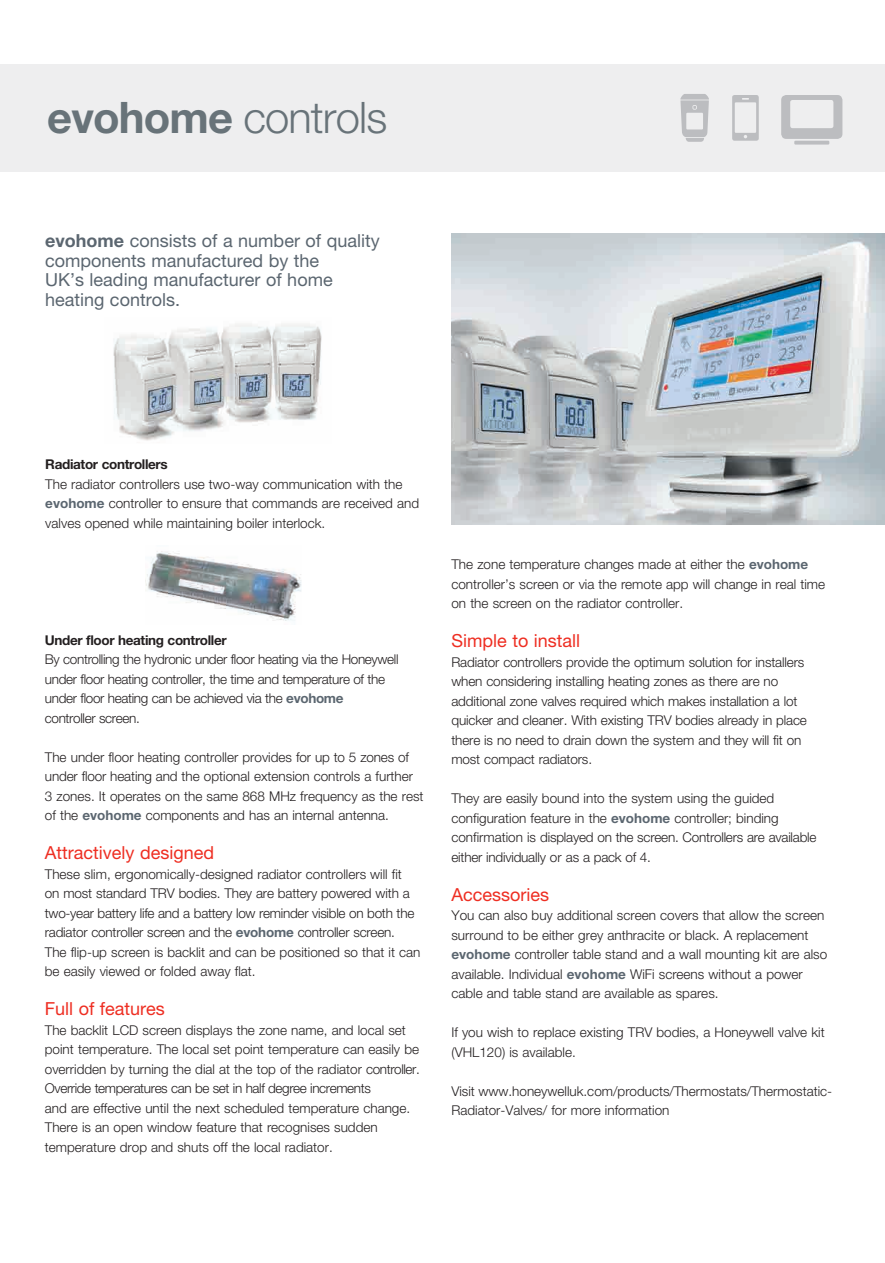
<style>
.page{position:relative;width:885px;height:1263px;background:#fff}
.page>*{position:absolute;margin:0;border:0;box-sizing:border-box;transform-origin:0 0}
.t1{font:300 43.5px "Helvetica Neue LT";letter-spacing:-.02em;color:#687379}
.t2{font:18px/19.5px "Helvetica Neue LT";color:#5b6670}
.t3{font:18px "Helvetica Neue LT";color:#ee2e22}
.t4{font:300 13.5px/19.5px "Helvetica Neue LT";color:#231f20}
.t5{font:300 13.5px/19.5px "Helvetica Neue LT";letter-spacing:-.025em;color:#231f20}
.t6{font:700 13.5px "Helvetica Neue LT";letter-spacing:-.025em;color:#231f20}
.s1{font-weight:700}
.s2{font-family:"Helvetica Neue LT Pro";font-weight:700;color:#5b6670}
</style>
<div class="page">
<div style="left:0;top:64px;width:884px;height:107px;background:#eeeeef"></div>
<svg style="left:680px;top:94px;width:28px;height:48px"></svg>
<svg style="left:732px;top:95px;width:26px;height:46px"></svg>
<img style="left:451px;top:234px;width:433px;height:290px">
<svg style="left:781px;top:95px;width:61px;height:50px"></svg>
<img style="left:146px;top:551px;width:155px;height:70px">
<img style="left:113px;top:324px;width:209px;height:117px">
<h1 class="t1" style="left:47px;top:91px;width:341px"><span class="s1">evohome</span> controls</h1>
<h2 class="t2" style="left:45px;top:231px;width:336px"><span class="s1">evohome</span> consists of a number of quality components manufactured by the<br>UK’s leading manufacturer of home heating controls.</h2>
<p class="t6" style="left:45px;top:456px;width:124px">Radiator controllers</p>
<p class="t4" style="left:45px;top:474px;width:375px">The radiator controllers use two-way communication with the <span class="s2">evohome</span> controller to ensure that commands are received and valves opened while maintaining boiler interlock.</p>
<p class="t6" style="left:45px;top:632px;width:183px">Under floor heating controller</p>
<p class="t5" style="left:45px;top:649px;width:355px">By controlling the hydronic under floor heating via the Honeywell under floor heating controller, the time and temperature of the under floor heating can be achieved via the <span class="s2">evohome<br></span>controller screen.</p>
<p class="t4" style="left:45px;top:747px;width:380px">The under floor heating controller provides for up to 5 zones of under floor heating and the optional extension controls a further 3 zones. It operates on the same 868 MHz frequency as the rest of the <span class="s2">evohome</span> components and has an internal antenna.</p>
<h2 class="t3" style="left:45px;top:842px;width:171px">Attractively designed</h2>
<p class="t4" style="left:45px;top:864px;width:377px">These slim, ergonomically-designed radiator controllers will fit<br>on most standard TRV bodies. They are battery powered with a two-year battery life and a battery low reminder visible on both the radiator controller screen and the <span class="s2">evohome</span> controller screen.<br>The flip-up screen is backlit and can be positioned so that it can be easily viewed or folded away flat.</p>
<h2 class="t3" style="left:45px;top:998px;width:122px">Full of features</h2>
<p class="t4" style="left:45px;top:1020px;width:376px">The backlit LCD screen displays the zone name, and local set point temperature. The local set point temperature can easily be overridden by turning the dial at the top of the radiator controller.<br>Override temperatures can be set in half degree increments<br>and are effective until the next scheduled temperature change.<br>There is an open window feature that recognises sudden temperature drop and shuts off the local radiator.</p>
<p class="t4" style="left:451px;top:555px;width:375px">The zone temperature changes made at either the <span class="s2">evohome </span>controller’s screen or via the remote app will change in real time on the screen on the radiator controller.</p>
<h2 class="t3" style="left:451px;top:630px;width:130px">Simple to install</h2>
<p class="t4" style="left:451px;top:652px;width:357px">Radiator controllers provide the optimum solution for installers when considering installing heating zones as there are no additional zone valves required which makes installation a lot quicker and cleaner. With existing TRV bodies already in place there is no need to drain down the system and they will fit on most compact radiators.</p>
<p class="t4" style="left:451px;top:789px;width:366px">They are easily bound into the system using the guided configuration feature in the <span class="s2">evohome</span> controller; binding confirmation is displayed on the screen. Controllers are available either individually or as a pack of 4.</p>
<h2 class="t3" style="left:451px;top:884px;width:99px">Accessories</h2>
<p class="t4" style="left:451px;top:906px;width:377px">You can also buy additional screen covers that allow the screen surround to be either grey anthracite or black. A replacement <span class="s2">evohome</span> controller table stand and a wall mounting kit are also available. Individual <span class="s2">evohome</span> WiFi screens without a power cable and table stand are available as spares.</p>
<p class="t4" style="left:451px;top:1023px;width:375px">If you wish to replace existing TRV bodies, a Honeywell valve kit (VHL120) is available.</p>
<p class="t4" style="left:451px;top:1081px;width:382px">Visit www.honeywelluk.com/products/Thermostats/Thermostatic-<br>Radiator-Valves/ for more information</p>
</div>
